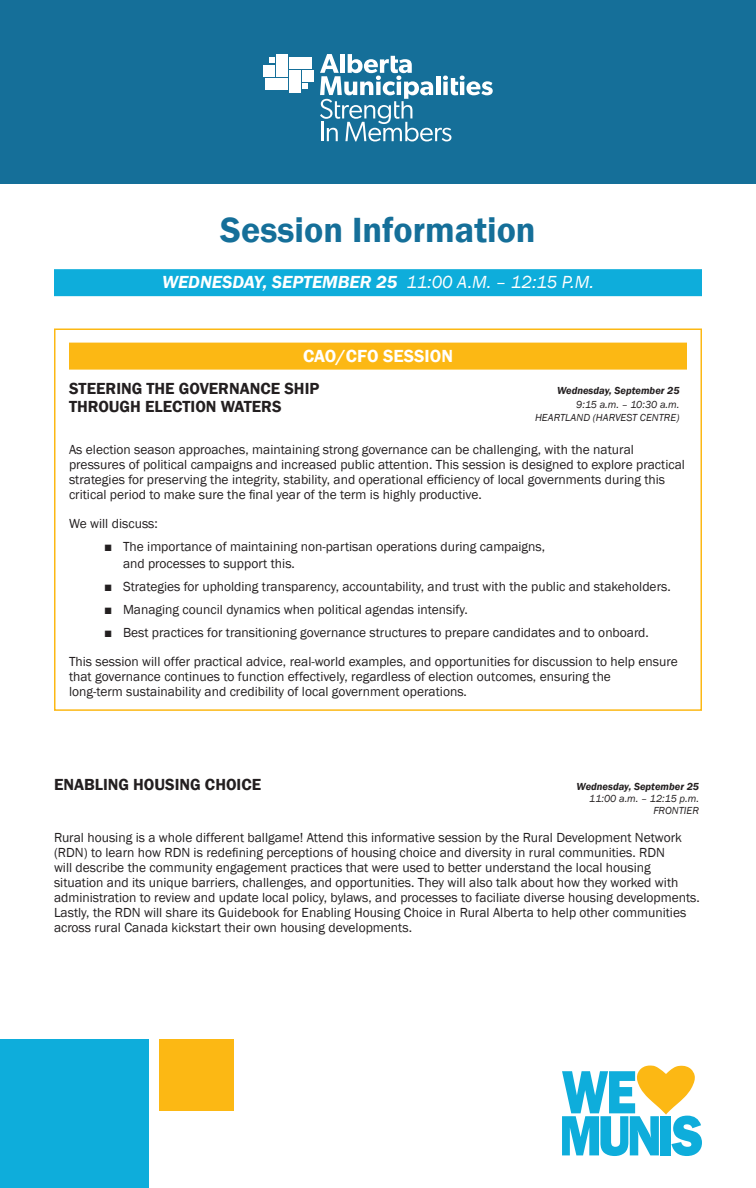
<style>
.page{position:relative;width:756px;height:1188px;background:#fff}
.page>*{position:absolute;margin:0;border:0;box-sizing:border-box;transform-origin:0 0}
.HEADER_2021{font:600 36px "Franklin Gothic";color:#156f99}
.SUB-SUBHEAD_2021{font:italic 600 18px "Franklin Gothic";color:#fff}
.Session_-_Category{font:600 18px "Franklin Gothic";color:#fff}
.SUB-SUBHEAD_2021-2{font:600 16.5px "Franklin Gothic";color:#231f20}
.Body{font:13.5px/15px "Franklin Gothic";color:#231f20}
.SUB-SUBHEAD_2021-3{font:13.5px/15px "Franklin Gothic";color:#231f20}
.SUB-SUBHEAD_2021-4{font:italic 10.5px/12px "Franklin Gothic";color:#231f20;text-align:right}
.SUB-SUBHEAD_2021-5{font:italic 600 10.5px "Franklin Gothic";color:#231f20}
.s1{font-weight:400}
.s2{font-weight:600}
</style>
<div class="page">
<svg style="left:562px;top:1066px;width:140px;height:90px"></svg>
<div style="left:0;top:1039px;width:149px;height:149px;background:#0eaddb"></div>
<div style="left:159px;top:1039px;width:74px;height:72px;background:#fcb814"></div>
<div style="left:0;top:0;width:756px;height:183px;background:#156f99"></div>
<div style="left:290px;top:71px;width:11px;height:22px;background:#fff"></div>
<div style="left:290px;top:58px;width:22px;height:11px;background:#fff"></div>
<div style="left:303px;top:71px;width:11px;height:11px;background:#fff"></div>
<svg style="left:303px;top:84px;width:5px;height:5px"></svg>
<div style="left:277px;top:54px;width:11px;height:22px;background:#fff"></div>
<div style="left:266px;top:78px;width:22px;height:11px;background:#fff"></div>
<div style="left:263px;top:65px;width:12px;height:11px;background:#fff"></div>
<svg style="left:269px;top:58px;width:6px;height:5px"></svg>
<svg style="left:320px;top:54px;width:173px;height:87px"></svg>
<div style="left:54px;top:269px;width:648px;height:27px;background:#0eaddb"></div>
<div style="left:69px;top:343px;width:618px;height:27px;background:#fcb814"></div>
<div style="left:54px;top:328px;width:648px;height:383px;border:2px solid #fcb814"></div>
<p class="HEADER_2021" style="left:220px;top:208px;width:317px">Session Information</p>
<p class="SUB-SUBHEAD_2021" style="left:162px;top:270px;width:433px">WEDNESDAY, SEPTEMBER 25 <span class="s1">11:00 A.M. – 12:15 P.M.</span></p>
<p class="Session_-_Category" style="left:303px;top:345px;width:151px">CAO/CFO SESSION</p>
<p class="SUB-SUBHEAD_2021-2" style="left:69px;top:379px;width:252px">STEERING THE GOVERNANCE SHIP</p>
<p class="SUB-SUBHEAD_2021-5" style="left:557px;top:384px;width:124px">Wednesday, September 25</p>
<p class="SUB-SUBHEAD_2021-2" style="left:69px;top:397px;width:214px">THROUGH ELECTION WATERS</p>
<p class="SUB-SUBHEAD_2021-4" style="left:535px;top:398px;width:146px;line-height:13.5px">9:15 a.m. – 10:30 a.m.<br>HEARTLAND (HARVEST CENTRE)</p>
<p class="SUB-SUBHEAD_2021-3" style="left:69px;top:443px;width:618px">As election season approaches, maintaining strong governance can be challenging, with the natural pressures of political campaigns and increased public attention. This session is designed to explore practical strategies for preserving the integrity, stability, and operational efficiency of local governments during this critical period to make sure the final year of the term is highly productive.</p>
<p class="SUB-SUBHEAD_2021-3" style="left:69px;top:516px;width:90px">We will discuss:</p>
<p class="Body" style="left:123px;top:539px;width:424px;line-height:16.5px;text-indent:-19px">■ The importance of maintaining non-partisan operations during campaigns, and processes to support this.</p>
<p class="Body" style="left:104px;top:579px;width:568px">■ Strategies for upholding transparency, accountability, and trust with the public and stakeholders.</p>
<p class="Body" style="left:104px;top:602px;width:365px">■ Managing council dynamics when political agendas intensify.</p>
<p class="Body" style="left:104px;top:626px;width:546px">■ Best practices for transitioning governance structures to prepare candidates and to onboard.</p>
<p class="SUB-SUBHEAD_2021-3" style="left:69px;top:654px;width:610px">This session will offer practical advice, real-world examples, and opportunities for discussion to help ensure that governance continues to function effectively, regardless of election outcomes, ensuring the<br>long-term sustainability and credibility of local government operations.</p>
<p class="SUB-SUBHEAD_2021-2" style="left:54px;top:774px;width:209px">ENABLING HOUSING CHOICE</p>
<p class="SUB-SUBHEAD_2021-4" style="left:577px;top:781px;width:124px"><span class="s2">Wednesday, September 25<br></span>11:00 a.m. – 12:15 p.m.<br>FRONTIER</p>
<p class="Body" style="left:54px;top:831px;width:647px">Rural housing is a whole different ballgame! Attend this informative session by the Rural Development Network (RDN) to learn how RDN is redefining perceptions of housing choice and diversity in rural communities. RDN<br>will describe the community engagement practices that were used to better understand the local housing situation and its unique barriers, challenges, and opportunities. They will also talk about how they worked with administration to review and update local policy, bylaws, and processes to faciliate diverse housing developments.<br>Lastly, the RDN will share its Guidebook for Enabling Housing Choice in Rural Alberta to help other communities across rural Canada kickstart their own housing developments.</p>
</div>
